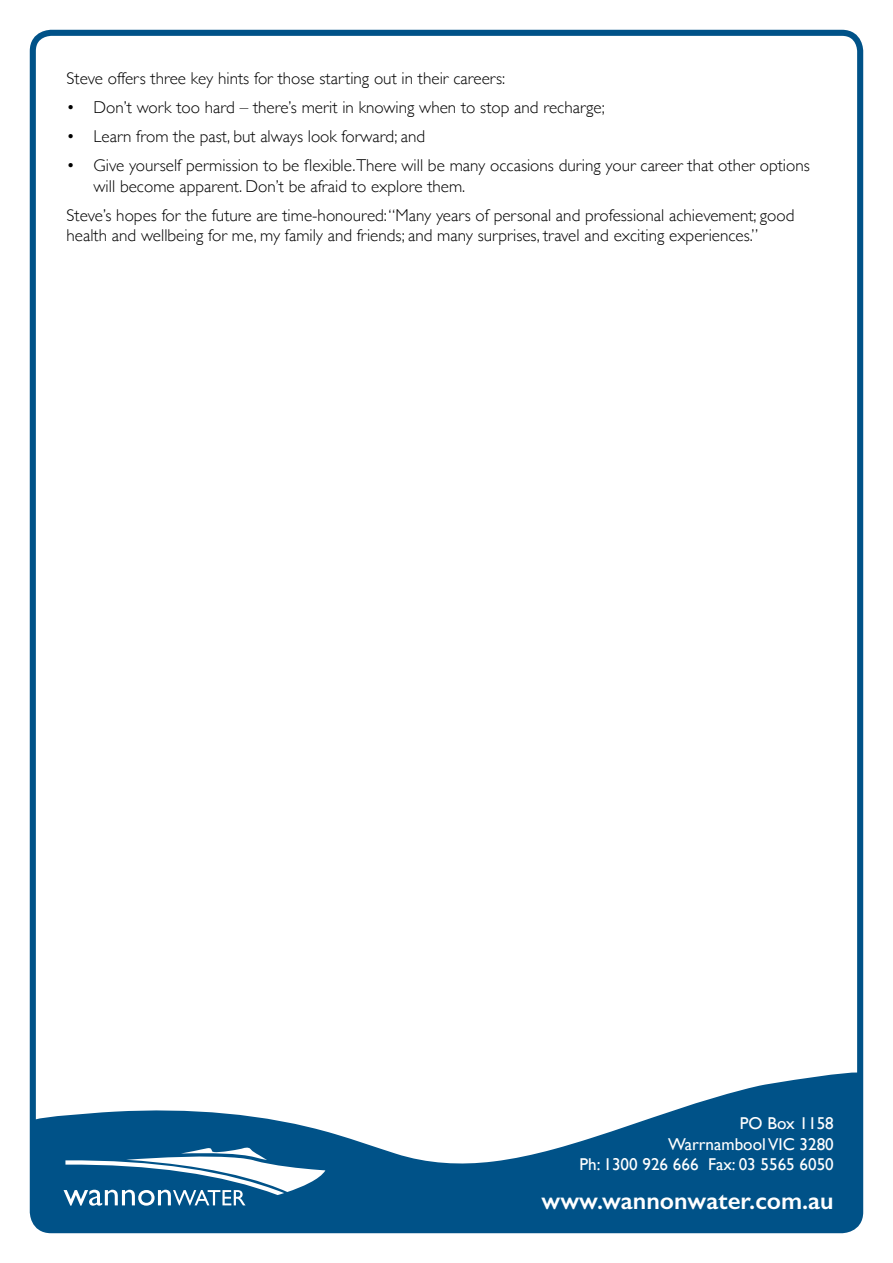
<style>
.page{position:relative;width:893px;height:1263px;background:#fff}
.page>*{position:absolute;margin:0;border:0;box-sizing:border-box;transform-origin:0 0}
.t1{font:600 24.9px "Gill Sans";color:#fff}
.t2{font:300 17.1px/20.5px "Gill Sans";color:#000}
.t3{font:17.1px/20.5px "Gill Sans";color:#fff;text-align:right}
</style>
<div class="page">
<svg style="left:37px;top:1072px;width:819px;height:154px;fill:#005288"></svg>
<svg style="left:64px;top:1147px;width:261px;height:59px"></svg>
<div style="left:30px;top:30px;width:833px;height:1203px;border:6px solid #005288;border-radius:18px"></div>
<p class="t2" style="left:67px;top:67px;width:440px">Steve offers three key hints for those starting out in their careers:</p>
<p class="t2" style="left:67px;top:96px;width:540px">• Don’t work too hard – there’s merit in knowing when to stop and recharge;</p>
<p class="t2" style="left:67px;top:125px;width:360px">• Learn from the past, but always look forward; and</p>
<p class="t2" style="left:94px;top:155px;width:718px;text-indent:-27px">• Give yourself permission to be flexible.There will be many occasions during your career that other options will become apparent. Don’t be afraid to explore them.</p>
<p class="t2" style="left:67px;top:204px;width:729px">Steve’s hopes for the future are time-honoured: “Many years of personal and professional achievement; good health and wellbeing for me, my family and friends; and many surprises, travel and exciting experiences.”</p>
<p class="t3" style="left:579px;top:1113px;width:256px">PO Box 1158<br>Warrnambool VIC 3280<br>Ph: 1300 926 666 Fax: 03 5565 6050</p>
<h1 class="t1" style="left:542px;top:1185px;width:294px">www.wannonwater.com.au</h1>
</div>
